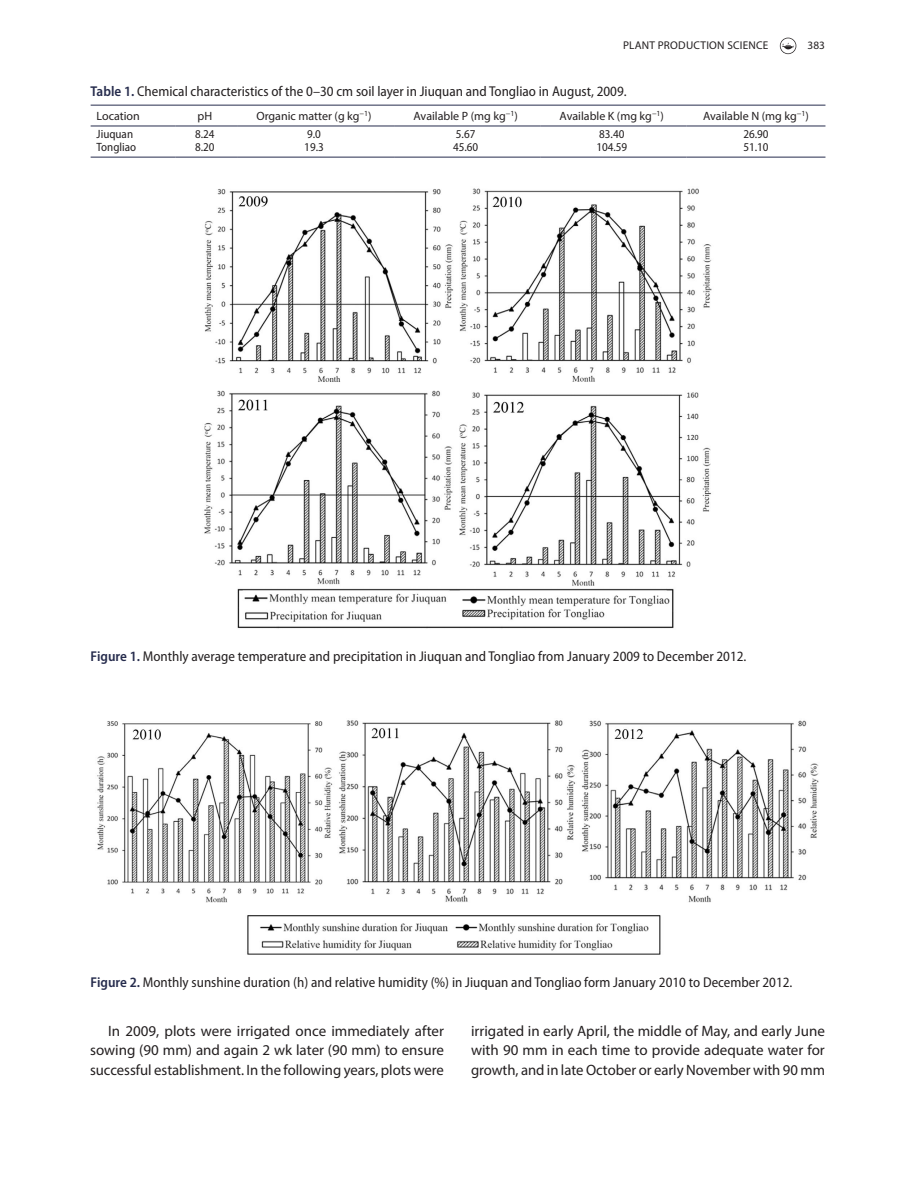
<style>
.page{position:relative;width:915px;height:1191px;background:#fff}
.page>*{position:absolute;margin:0;border:0;box-sizing:border-box;transform-origin:0 0}
.t1{font:15px/19.5px "Myriad Pro";color:#231f20;text-align:justify}
.t2{font:semi-condensed 14.25px "Myriad Pro";color:#231f20}
.t3{font:12px "Myriad Pro";color:#231f20}
.t4{font:semi-condensed 12px "Myriad Pro";color:#231f20}
.t5{font:11.25px "Myriad Pro";letter-spacing:.02em;color:#231f20}
.s1{font-weight:600;color:#262c4d}
</style>
<div class="page">
<svg style="left:779px;top:38px;width:17px;height:16px"></svg>
<hr style="left:91px;top:105px;width:734px;height:1px;background:#262c4d">
<hr style="left:91px;top:126px;width:85px;height:1px;background:#262c4d">
<hr style="left:176px;top:126px;width:61px;height:1px;background:#262c4d">
<hr style="left:237px;top:126px;width:157px;height:1px;background:#262c4d">
<hr style="left:394px;top:126px;width:146px;height:1px;background:#262c4d">
<hr style="left:540px;top:126px;width:146px;height:1px;background:#262c4d">
<hr style="left:686px;top:126px;width:139px;height:1px;background:#262c4d">
<hr style="left:91px;top:157px;width:85px;height:1px;background:#262c4d">
<hr style="left:176px;top:157px;width:61px;height:1px;background:#262c4d">
<hr style="left:237px;top:157px;width:157px;height:1px;background:#262c4d">
<hr style="left:394px;top:157px;width:146px;height:1px;background:#262c4d">
<hr style="left:540px;top:157px;width:146px;height:1px;background:#262c4d">
<hr style="left:686px;top:157px;width:139px;height:1px;background:#262c4d">
<img style="left:204px;top:188px;width:508px;height:441px">
<img style="left:97px;top:720px;width:722px;height:235px">
<p class="t5" style="left:622px;top:39px;width:49px">Plant Productio</p>
<p class="t5" style="left:717px;top:39px;width:53px">n Sci ence</p>
<p class="t5" style="left:807px;top:39px;width:19px">383</p>
<p class="t2" style="left:91px;top:83px;width:537px"><span class="s1">Table 1.</span> Chemical characteristics of the 0–30 cm soil layer in Jiuquan and Tongliao in August, 2009.</p>
<p class="t3" style="left:97px;top:109px;width:45px">Location</p>
<p class="t3" style="left:197px;top:109px;width:16px">pH</p>
<p class="t3" style="left:256px;top:109px;width:117px">Organic matter (g kg<sup>−1</sup>)</p>
<p class="t3" style="left:413px;top:109px;width:106px">Available P (mg kg<sup>−1</sup>)</p>
<p class="t3" style="left:559px;top:109px;width:106px">Available K (mg kg<sup>−1</sup>)</p>
<p class="t3" style="left:702px;top:109px;width:107px">Available N (mg kg<sup>−1</sup>)</p>
<p class="t4" style="left:97px;top:127px;width:38px">Jiuquan</p>
<p class="t4" style="left:195px;top:127px;width:21px">8.24</p>
<p class="t4" style="left:307px;top:127px;width:15px">9.0</p>
<p class="t4" style="left:455px;top:127px;width:21px">5.67</p>
<p class="t4" style="left:599px;top:127px;width:27px">83.40</p>
<p class="t4" style="left:743px;top:127px;width:27px">26.90</p>
<p class="t4" style="left:97px;top:141px;width:41px">Tongliao</p>
<p class="t4" style="left:195px;top:141px;width:21px">8.20</p>
<p class="t4" style="left:304px;top:141px;width:21px">19.3</p>
<p class="t4" style="left:453px;top:141px;width:27px">45.60</p>
<p class="t4" style="left:596px;top:141px;width:32px">104.59</p>
<p class="t4" style="left:743px;top:141px;width:27px">51.10</p>
<p class="t2" style="left:91px;top:649px;width:657px"><span class="s1">Figure 1.</span> Monthly average temperature and precipitation in Jiuquan and Tongliao from January 2009 to December 2012.</p>
<p class="t2" style="left:91px;top:975px;width:703px"><span class="s1">Figure 2.</span> Monthly sunshine duration (h) and relative humidity (%) in Jiuquan and Tongliao form January 2010 to December 2012.</p>
<p class="t1" style="left:90px;top:1021px;width:355px;text-indent:18px">In 2009, plots were irrigated once immediately after sowing (90 mm) and again 2 wk later (90 mm) to ensure successful establishment. In the following years, plots were</p>
<p class="t1" style="left:471px;top:1021px;width:355px">irrigated in early April, the middle of May, and early June with 90 mm in each time to provide adequate water for growth, and in late October or early November with 90 mm</p>
</div>
